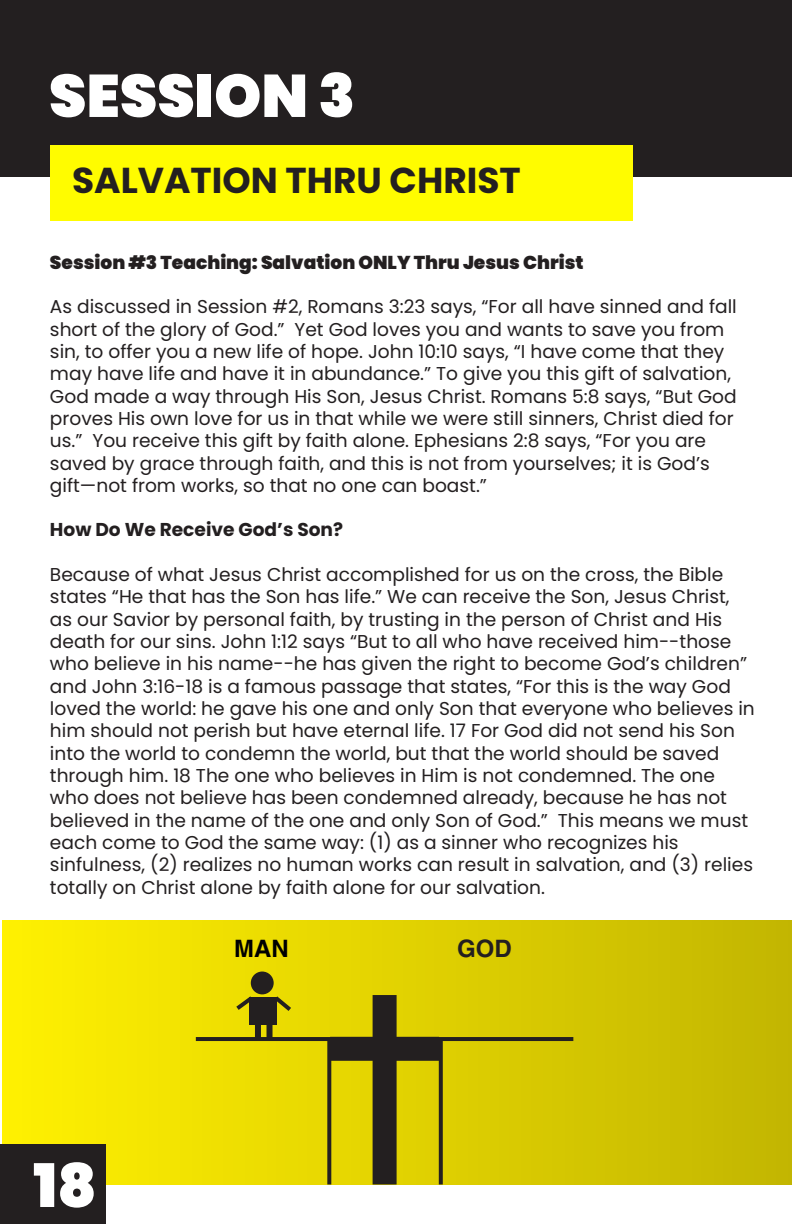
<style>
.page{position:relative;width:792px;height:1224px;background:#fff}
.page>*{position:absolute;margin:0;border:0;box-sizing:border-box;transform-origin:0 0}
.t1{font:900 60px "Poppins";color:#fff}
.t2{font:700 36px "Poppins";color:#231f20}
.t3{font:700 24px "Helvetica";color:#000}
.t4{font:700 24px "Helvetica";color:#231f20}
.t5{font:18.6px/22.4px "Poppins";color:#231f20}
.t6{font:900 18.6px "Poppins";color:#231f20}
.t7{font:700 18.6px "Poppins";color:#231f20}
</style>
<div class="page">
<div style="left:3px;top:921px;width:789px;height:263px;background:linear-gradient(to right,#fff001,#c3b501)"></div>
<div style="left:0;top:0;width:792px;height:177px;background:#231f20"></div>
<div style="left:50px;top:145px;width:583px;height:76px;background:#fffc00"></div>
<div style="left:0;top:1144px;width:106px;height:80px;background:#231f20"></div>
<hr style="left:196px;top:1037px;width:135px;height:4px;background:#231f20">
<svg style="left:327px;top:1041px;width:4px;height:144px"></svg>
<hr style="left:439px;top:1037px;width:134px;height:4px;background:#231f20">
<svg style="left:439px;top:1041px;width:4px;height:144px"></svg>
<div style="left:251px;top:972px;width:23px;height:22px;background:#231f20;border-radius:50%"></div>
<svg style="left:232px;top:992px;width:25px;height:22px"></svg>
<div style="left:249px;top:997px;width:27px;height:27px;background:#231f20"></div>
<svg style="left:270px;top:992px;width:25px;height:23px"></svg>
<div style="left:255px;top:1023px;width:6px;height:17px;background:#231f20"></div>
<div style="left:267px;top:1021px;width:6px;height:19px;background:#231f20"></div>
<div style="left:373px;top:995px;width:24px;height:189px;background:#231f20"></div>
<div style="left:330px;top:1037px;width:109px;height:24px;background:#231f20"></div>
<p class="t1" style="left:49px;top:61px;width:308px">SESSION 3</p>
<p class="t2" style="left:72px;top:160px;width:450px">SALVATION THRU CHRIST</p>
<p class="t6" style="left:50px;top:251px;width:535px">Session #3 Teaching: Salvation ONLY Thru Jesus Christ</p>
<p class="t5" style="left:50px;top:296px;width:688px">As discussed in Session #2, Romans 3:23 says, “For all have sinned and fall short of the glory of God.” Yet God loves you and wants to save you from sin, to offer you a new life of hope. John 10:10 says, “I have come that they may have life and have it in abundance.” To give you this gift of salvation, God made a way through His Son, Jesus Christ. Romans 5:8 says, “But God proves His own love for us in that while we were still sinners, Christ died for us.” You receive this gift by faith alone. Ephesians 2:8 says, “For you are saved by grace through faith, and this is not from yourselves; it is God’s gift—not from works, so that no one can boast.”</p>
<p class="t7" style="left:50px;top:519px;width:295px">How Do We Receive God’s Son?</p>
<p class="t5" style="left:50px;top:564px;width:706px">Because of what Jesus Christ accomplished for us on the cross, the Bible states “He that has the Son has life.” We can receive the Son, Jesus Christ, as our Savior by personal faith, by trusting in the person of Christ and His death for our sins. John 1:12 says “But to all who have received him--those who believe in his name--he has given the right to become God’s children” and John 3:16-18 is a famous passage that states, “For this is the way God loved the world: he gave his one and only Son that everyone who believes in him should not perish but have eternal life. 17 For God did not send his Son into the world to condemn the world, but that the world should be saved through him. 18 The one who believes in Him is not condemned. The one who does not believe has been condemned already, because he has not believed in the name of the one and only Son of God.” This means we must each come to God the same way: (1) as a sinner who recognizes his</p>
<p class="t5" style="left:50px;top:854px;width:705px">sinfulness, (2) realizes no human works can result in salvation, and (3) relies totally on Christ alone by faith alone for our salvation.</p>
<p class="t1" style="left:33px;top:1151px;width:65px">18</p>
<p class="t3" style="left:234px;top:934px;width:56px">MAN</p>
<p class="t4" style="left:457px;top:934px;width:56px">GOD</p>
</div>
